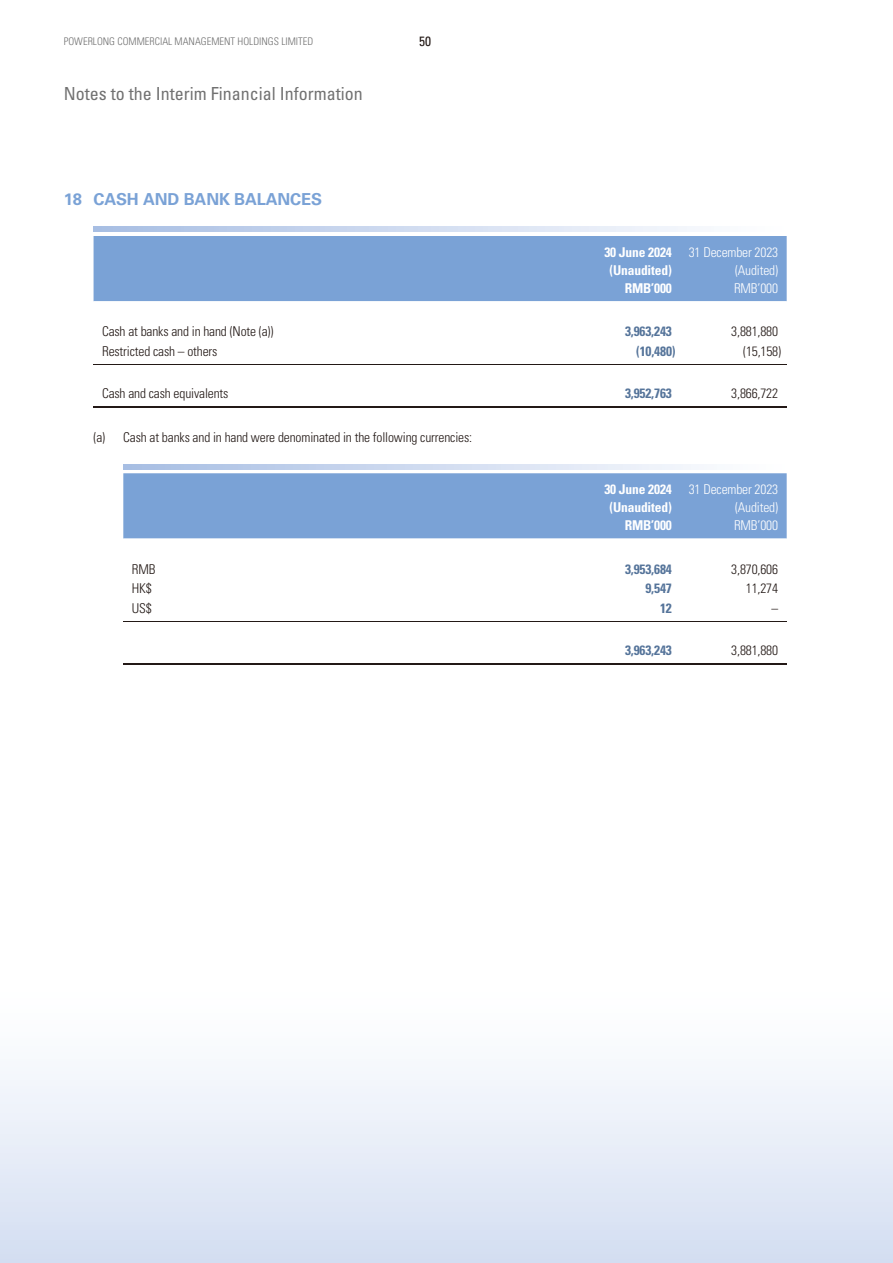
<style>
.page{position:relative;width:893px;height:1263px;background:#fff}
.page>*{position:absolute;margin:0;border:0;box-sizing:border-box;transform-origin:0 0}
.t1{font:condensed 18px "Univers LT Std";color:#717171}
.t2{font:700 16.5px "Univers LT Std";letter-spacing:-.01em;color:#7aa2d6}
.t3{font:300 condensed 13.5px "Univers LT Std";letter-spacing:-.01em;color:#231916}
.t4{font:300 condensed 13.5px "Univers LT Std";letter-spacing:-.01em;color:#fff}
.t5{font:700 condensed 13.5px "Univers LT Std";letter-spacing:-.01em;color:#fff}
.t6{font:700 condensed 13.5px "Univers LT Std";letter-spacing:-.01em;color:#55749a}
.t7{font:condensed 13.5px "Univers LT Std";color:#231916}
.t8{font:300 condensed 10.5px "Univers LT Std";color:#717171}
</style>
<div class="page">
<div style="left:0;top:960px;width:893px;height:303px;background:linear-gradient(to bottom,#fff,#d5dff2)"></div>
<div style="left:94px;top:236px;width:693px;height:65px;background:#7aa2d6"></div>
<svg style="left:94px;top:301px;width:693px;height:1px"></svg>
<svg style="left:94px;top:227px;width:601px;height:5px;background:#cedaef"></svg>
<hr style="left:94px;top:364px;width:693px;height:1px;background:#231916">
<hr style="left:94px;top:406px;width:693px;height:2px;background:#231916">
<div style="left:123px;top:473px;width:664px;height:66px;background:#7aa2d6"></div>
<svg style="left:123px;top:464px;width:576px;height:5px;background:#cddaef"></svg>
<hr style="left:123px;top:621px;width:664px;height:1px;background:#231916">
<hr style="left:123px;top:663px;width:664px;height:2px;background:#231916">
<p class="t8" style="left:64px;top:36px;width:251px">POWERLONG COMMERCIAL MANAGEMENT HOLDINGS LIMITED</p>
<p class="t7" style="left:419px;top:35px;width:13px">50</p>
<h1 class="t1" style="left:64px;top:85px;width:300px">Notes to the Interim Financial Information</h1>
<p class="t2" style="left:64px;top:191px;width:260px">18 CASH AND BANK BALANCES</p>
<p class="t5" style="left:604px;top:245px;width:69px">30 June 2024</p>
<p class="t4" style="left:689px;top:245px;width:91px">31 December 2023</p>
<p class="t5" style="left:609px;top:263px;width:64px">(Unaudited)</p>
<p class="t4" style="left:735px;top:263px;width:45px">(Audited)</p>
<p class="t5" style="left:625px;top:281px;width:49px">RMB’000</p>
<p class="t4" style="left:734px;top:281px;width:46px">RMB’000</p>
<p class="t3" style="left:102px;top:325px;width:173px">Cash at banks and in hand (Note (a))</p>
<p class="t6" style="left:625px;top:325px;width:48px">3,963,243</p>
<p class="t3" style="left:731px;top:325px;width:48px">3,881,880</p>
<p class="t3" style="left:102px;top:345px;width:117px">Restricted cash – others</p>
<p class="t6" style="left:636px;top:345px;width:41px">(10,480)</p>
<p class="t3" style="left:743px;top:345px;width:40px">(15,158)</p>
<p class="t3" style="left:102px;top:387px;width:128px">Cash and cash equivalents</p>
<p class="t6" style="left:625px;top:387px;width:48px">3,952,763</p>
<p class="t3" style="left:731px;top:387px;width:48px">3,866,722</p>
<p class="t3" style="left:94px;top:431px;width:380px">(a) Cash at banks and in hand were denominated in the following currencies:</p>
<p class="t5" style="left:604px;top:483px;width:69px">30 June 2024</p>
<p class="t4" style="left:689px;top:483px;width:91px">31 December 2023</p>
<p class="t5" style="left:609px;top:501px;width:64px">(Unaudited)</p>
<p class="t4" style="left:735px;top:501px;width:45px">(Audited)</p>
<p class="t5" style="left:625px;top:519px;width:49px">RMB’000</p>
<p class="t4" style="left:734px;top:519px;width:46px">RMB’000</p>
<p class="t3" style="left:132px;top:562px;width:25px">RMB</p>
<p class="t6" style="left:625px;top:562px;width:48px">3,953,684</p>
<p class="t3" style="left:731px;top:562px;width:48px">3,870,606</p>
<p class="t3" style="left:132px;top:582px;width:21px">HK$</p>
<p class="t6" style="left:645px;top:582px;width:28px">9,547</p>
<p class="t3" style="left:746px;top:582px;width:34px">11,274</p>
<p class="t3" style="left:132px;top:601px;width:21px">US$</p>
<p class="t6" style="left:660px;top:601px;width:13px">12</p>
<p class="t3" style="left:771px;top:601px;width:8px">–</p>
<p class="t6" style="left:625px;top:644px;width:48px">3,963,243</p>
<p class="t3" style="left:731px;top:644px;width:48px">3,881,880</p>
</div>
